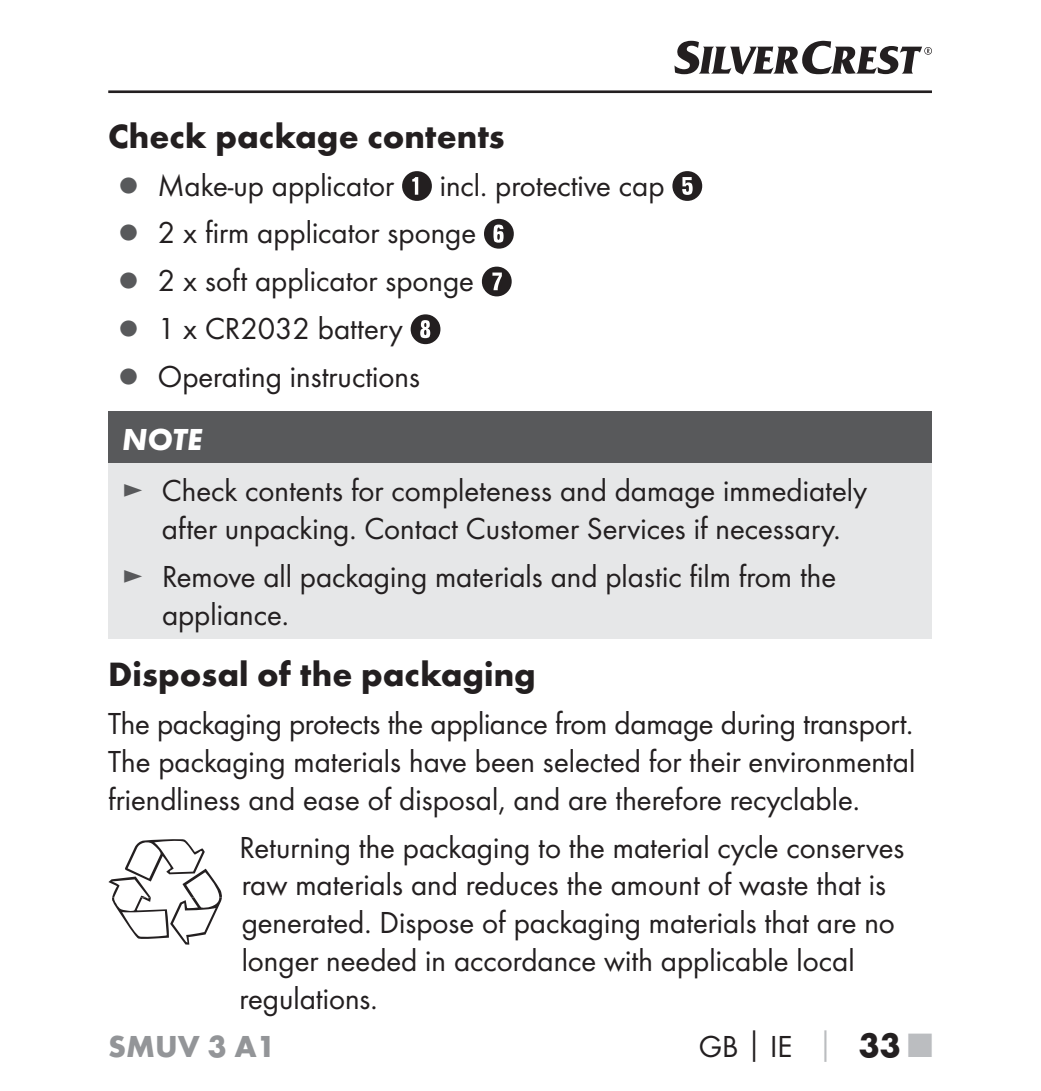
<style>
.page{position:relative;width:1041px;height:1091px;background:#fff}
.page>*{position:absolute;margin:0;border:0;box-sizing:border-box;transform-origin:0 0}
.t1{font:700 35px "Futura";color:#231f20}
.t2{font:31.5px/37.8px "Futura Boo";color:#231f20}
.t3{font:700 31.5px "Futura";color:#939598}
.t4{font:italic 700 31.5px "Futura";color:#fff}
.s1{color:#58595b}
.s2{font-family:"Futura";font-weight:700}
.s3{font-family:"Futura";font-weight:700;color:#bbbdc0}
.s4{font-family:"Futura";font-weight:700;font-size:35px}
.s5{font-family:"Futura";font-weight:700;font-size:35px;color:#bbbdc0}
</style>
<div class="page">
<hr style="left:108px;top:90px;width:824px;height:3px;background:#231f20">
<svg style="left:674px;top:41px;width:258px;height:33px"></svg>
<svg style="left:402px;top:171px;width:30px;height:30px"></svg>
<svg style="left:672px;top:171px;width:30px;height:30px"></svg>
<svg style="left:484px;top:219px;width:30px;height:29px"></svg>
<svg style="left:482px;top:266px;width:30px;height:30px"></svg>
<svg style="left:411px;top:314px;width:29px;height:30px"></svg>
<div style="left:108px;top:410px;width:824px;height:53px;background:#58595b"></div>
<div style="left:108px;top:463px;width:824px;height:175px;background:#e6e7e8"></div>
<svg style="left:108px;top:839px;width:114px;height:105px"></svg>
<p class="t1" style="left:108px;top:122px;width:398px">Check package contents</p>
<p class="t2" style="left:118px;top:168px;width:277px"><span class="s1">▯</span> Make-up applicator</p>
<p class="t2" style="left:118px;top:163px;width:548px;line-height:47.6px;text-indent:321px">incl. protective cap <span class="s1">▯</span> 2 x firm applicator sponge<br><span class="s1">▯</span> 2 x soft applicator sponge<br><span class="s1">▯</span> 1 x CR2032 battery<br><span class="s1">▯</span> Operating instructions</p>
<p class="t4" style="left:122px;top:428px;width:81px">NOTE</p>
<p class="t2" style="left:122px;top:473px;width:746px;text-align:center"><span class="s1">►</span> Check contents for completeness and damage immediately after unpacking. Contact Customer Services if necessary.</p>
<p class="t2" style="left:162px;top:559px;width:675px;text-indent:-40px"><span class="s1">►</span> Remove all packaging materials and plastic film from the appliance.</p>
<p class="t1" style="left:108px;top:661px;width:429px">Disposal of the packaging</p>
<p class="t2" style="left:108px;top:706px;width:808px;text-align:justify">The packaging protects the appliance from damage during transport.<br>The packaging materials have been selected for their environmental friendliness and ease of disposal, and are therefore recyclable.</p>
<p class="t2" style="left:239px;top:829px;width:666px">Returning the packaging to the material cycle conserves raw materials and reduces the amount of waste that is generated. Dispose of packaging materials that are no longer needed in accordance with applicable local regulations.</p>
<p class="t3" style="left:108px;top:1034px;width:169px">SMUV 3 A1</p>
<p class="t2" style="left:699px;top:1029px;width:235px">GB<span class="s2">│</span>IE <span class="s3">│</span> <span class="s4">33</span> <span class="s5">■</span></p>
</div>
